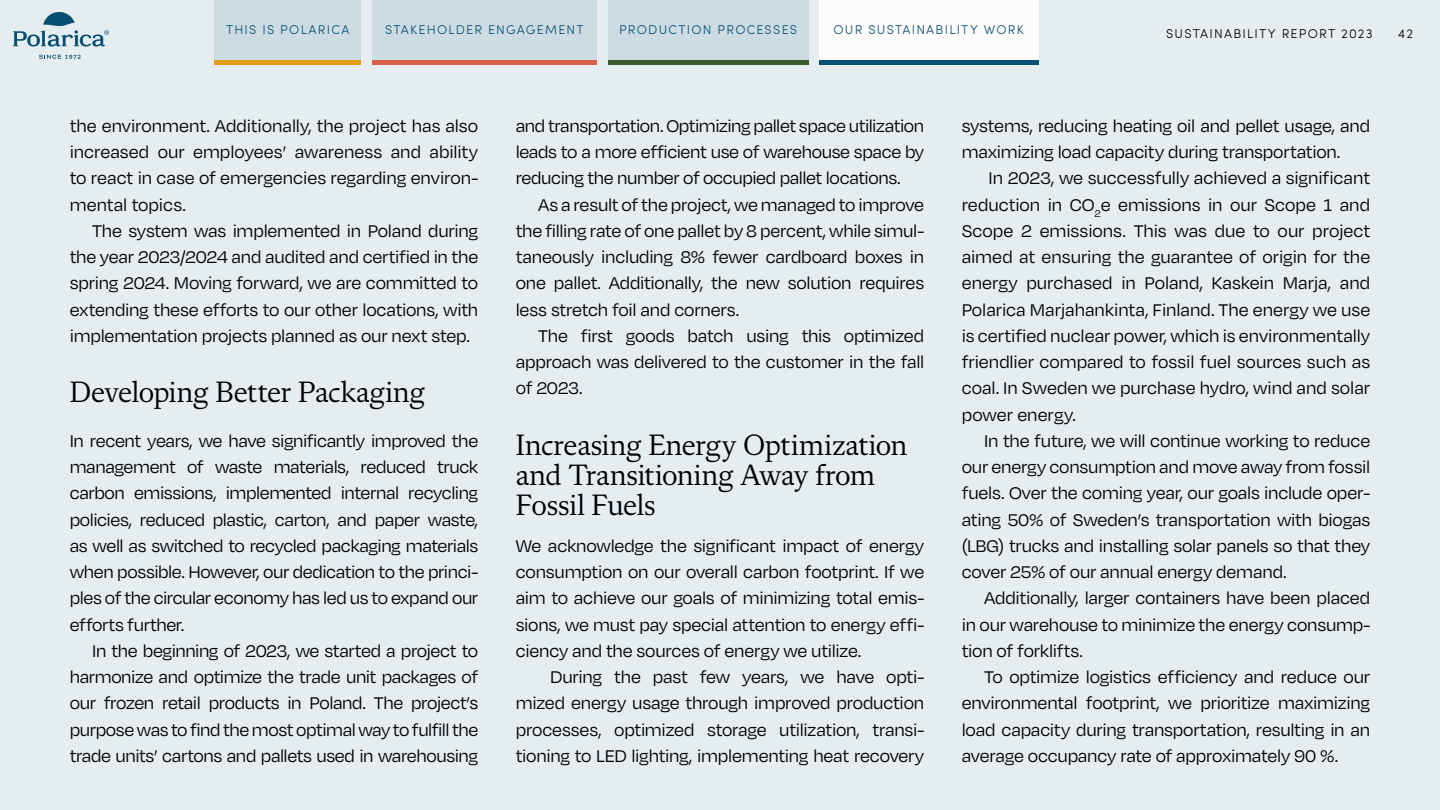
<style>
.page{position:relative;width:1440px;height:810px;background:#e6edf1}
.page>*{position:absolute;margin:0;border:0;box-sizing:border-box;transform-origin:0 0}
.t1{font:30px/30px "Flecha S";letter-spacing:-.01em;color:#000}
.t2{font:19.5px/26.2px "Degular";letter-spacing:-.01em;color:#000;text-align:justify}
.t3{font:300 12.75px "Sofia Pro";letter-spacing:.095em;color:#084f73}
.t4{font:300 12.75px "Sofia Pro";letter-spacing:.09em;color:#000}
</style>
<div class="page">
<div style="left:214px;top:59px;width:147px;height:6px;background:#e19b19"></div>
<div style="left:372px;top:59px;width:225px;height:6px;background:#d75f4b"></div>
<div style="left:608px;top:59px;width:201px;height:6px;background:#395a2f"></div>
<div style="left:819px;top:59px;width:219px;height:6px;background:#074f72"></div>
<div style="left:214px;top:0;width:147px;height:59px;background:#cddce3"></div>
<div style="left:372px;top:0;width:225px;height:59px;background:#cddce3"></div>
<div style="left:608px;top:0;width:201px;height:59px;background:#cddce3"></div>
<svg style="left:39px;top:55px;width:42px;height:4px"></svg>
<svg style="left:13px;top:12px;width:96px;height:35px"></svg>
<div style="left:819px;top:0;width:219px;height:59px;background:#fdfcfa"></div>
<p class="t3" style="left:226px;top:21px;width:125px">THIS IS POLARICA</p>
<p class="t3" style="left:385px;top:21px;width:200px">STAKEHOLDER ENGAGEMENT</p>
<p class="t3" style="left:619px;top:21px;width:179px">PRODUCTION PROCESSES</p>
<p class="t3" style="left:833px;top:21px;width:192px">OUR SUSTAINABILITY WORK</p>
<p class="t4" style="left:1166px;top:24px;width:208px">SUSTAINABILITY REPORT 2023</p>
<p class="t4" style="left:1398px;top:24px;width:17px">42</p>
<p class="t2" style="left:70px;top:112px;width:410px">the environment. Additionally, the project has also increased our employees’ awareness and ability to react in case of emergencies regarding environ&shy;mental topics.</p>
<p class="t2" style="left:70px;top:217px;width:410px;text-indent:23px">The system was implemented in Poland during the year 2023/2024 and audited and certified in the spring 2024. Moving forward, we are committed to extending these efforts to our other locations, with implementation projects planned as our next step.</p>
<h1 class="t1" style="left:70px;top:377px;width:357px">Developing Better Packaging</h1>
<p class="t2" style="left:70px;top:427px;width:410px">In recent years, we have significantly improved the management of waste materials, reduced truck carbon emissions, implemented internal recycling policies, reduced plastic, carton, and paper waste, as well as switched to recycled packaging materials when possible. However, our dedication to the princi&shy;ples of the circular economy has led us to expand our efforts further.</p>
<p class="t2" style="left:70px;top:637px;width:410px;text-indent:23px">In the beginning of 2023, we started a project to harmonize and optimize the trade unit packages of our frozen retail products in Poland. The project’s purpose was to find the most optimal way to fulfill the trade units’ cartons and pallets used in warehousing</p>
<p class="t2" style="left:516px;top:112px;width:410px">and transportation. Optimizing pallet space utilization leads to a more efficient use of warehouse space by reducing the number of occupied pallet locations.</p>
<p class="t2" style="left:516px;top:191px;width:410px;text-indent:23px">As a result of the project, we managed to improve the filling rate of one pallet by 8 percent, while simul&shy;taneously including 8% fewer cardboard boxes in one pallet. Additionally, the new solution requires less stretch foil and corners.</p>
<p class="t2" style="left:516px;top:322px;width:410px;text-indent:23px">The first goods batch using this optimized approach was delivered to the customer in the fall of 2023.</p>
<h1 class="t1" style="left:516px;top:430px;width:393px">Increasing Energy Optimization and Transitioning Away from<br>Fossil Fuels</h1>
<p class="t2" style="left:516px;top:532px;width:410px">We acknowledge the significant impact of energy consumption on our overall carbon footprint. If we aim to achieve our goals of minimizing total emis&shy;sions, we must pay special attention to energy effi&shy;ciency and the sources of energy we utilize.</p>
<p class="t2" style="left:516px;top:663px;width:410px;text-indent:34px">During the past few years, we have opti&shy;mized energy usage through improved production processes, optimized storage utilization, transi&shy;tioning to LED lighting, implementing heat recovery</p>
<p class="t2" style="left:962px;top:112px;width:410px">systems, reducing heating oil and pellet usage, and maximizing load capacity during transportation.</p>
<p class="t2" style="left:962px;top:165px;width:410px;text-indent:27px">In 2023, we successfully achieved a significant reduction in CO<sub>2</sub>e emissions in our Scope 1 and Scope 2 emissions. This was due to our project aimed at ensuring the guarantee of origin for the energy purchased in Poland, Kaskein Marja, and Polarica Marjahankinta, Finland. The energy we use is certified nuclear power, which is environmentally friendlier compared to fossil fuel sources such as coal. In Sweden we purchase hydro, wind and solar power energy.</p>
<p class="t2" style="left:962px;top:427px;width:410px;text-indent:23px">In the future, we will continue working to reduce our energy consumption and move away from fossil fuels. Over the coming year, our goals include oper&shy;ating 50% of Sweden’s transportation with biogas (LBG) trucks and installing solar panels so that they cover 25% of our annual energy demand.</p>
<p class="t2" style="left:962px;top:585px;width:410px;text-indent:23px">Additionally, larger containers have been placed in our warehouse to minimize the energy consump&shy;tion of forklifts.</p>
<p class="t2" style="left:962px;top:663px;width:410px;text-indent:23px">To optimize logistics efficiency and reduce our environmental footprint, we prioritize maximizing load capacity during transportation, resulting in an average occupancy rate of approximately 90 %.</p>
</div>
